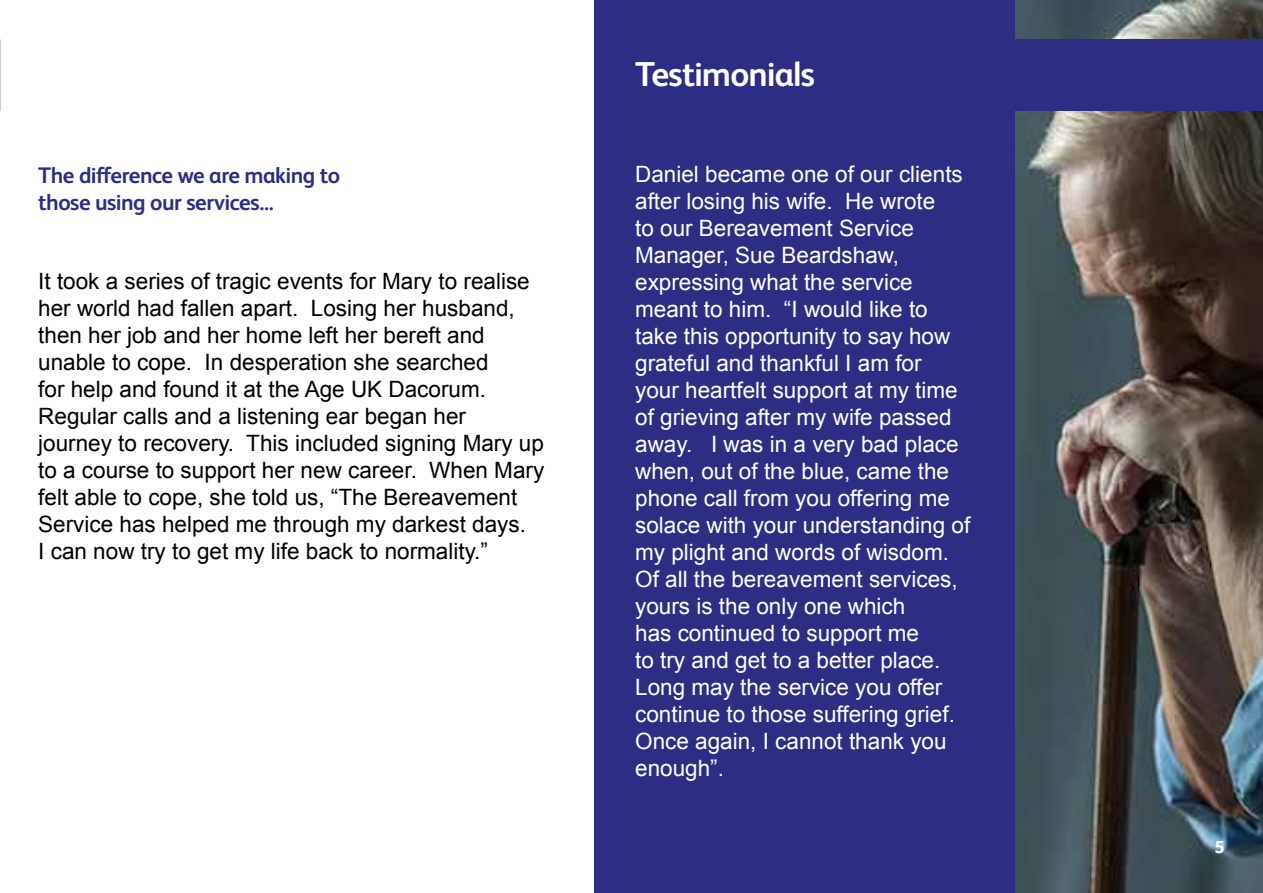
<style>
.page{position:relative;width:1263px;height:893px;background:#fff}
.page>*{position:absolute;margin:0;border:0;box-sizing:border-box;transform-origin:0 0}
.t1{font:700 34.5px "FS Albert Pro";letter-spacing:-.025em;color:#fff}
.t2{font:22.5px/27px "Arial";color:#fff}
.t3{font:22.5px/27px "Arial";color:#000}
.t4{font:700 22.5px/27px "FS Albert Pro";letter-spacing:-.025em;color:#2d2e83}
.t5{font:700 18px "Foco Age UK";color:#fff}
</style>
<div class="page">
<img style="left:0;top:0;width:1px;height:893px">
<img style="left:1015px;top:0;width:248px;height:893px">
<div style="left:594px;top:0;width:421px;height:893px;background:#2d2e83"></div>
<div style="left:594px;top:39px;width:669px;height:72px;background:#2d2e83"></div>
<p class="t4" style="left:38px;top:161px;width:303px">The difference we are making to those using our services...</p>
<p class="t3" style="left:38px;top:268px;width:507px">It took a series of tragic events for Mary to realise her world had fallen apart. Losing her husband, then her job and her home left her bereft and unable to cope. In desperation she searched<br>for help and found it at the Age UK Dacorum.<br>Regular calls and a listening ear began her journey to recovery. This included signing Mary up to a course to support her new career. When Mary felt able to cope, she told us, “The Bereavement Service has helped me through my darkest days.<br>I can now try to get my life back to normality.”</p>
<h1 class="t1" style="left:635px;top:49px;width:181px">Testimonials</h1>
<p class="t2" style="left:635px;top:161px;width:337px">Daniel became one of our clients after losing his wife. He wrote<br>to our Bereavement Service<br>Manager, Sue Beardshaw, expressing what the service meant to him. “I would like to take this opportunity to say how grateful and thankful I am for your heartfelt support at my time of grieving after my wife passed away. I was in a very bad place when, out of the blue, came the phone call from you offering me solace with your understanding of my plight and words of wisdom.<br>Of all the bereavement services, yours is the only one which<br>has continued to support me<br>to try and get to a better place.<br>Long may the service you offer continue to those suffering grief.<br>Once again, I cannot thank you enough”.</p>
<p class="t5" style="left:1215px;top:836px;width:11px">5</p>
</div>
